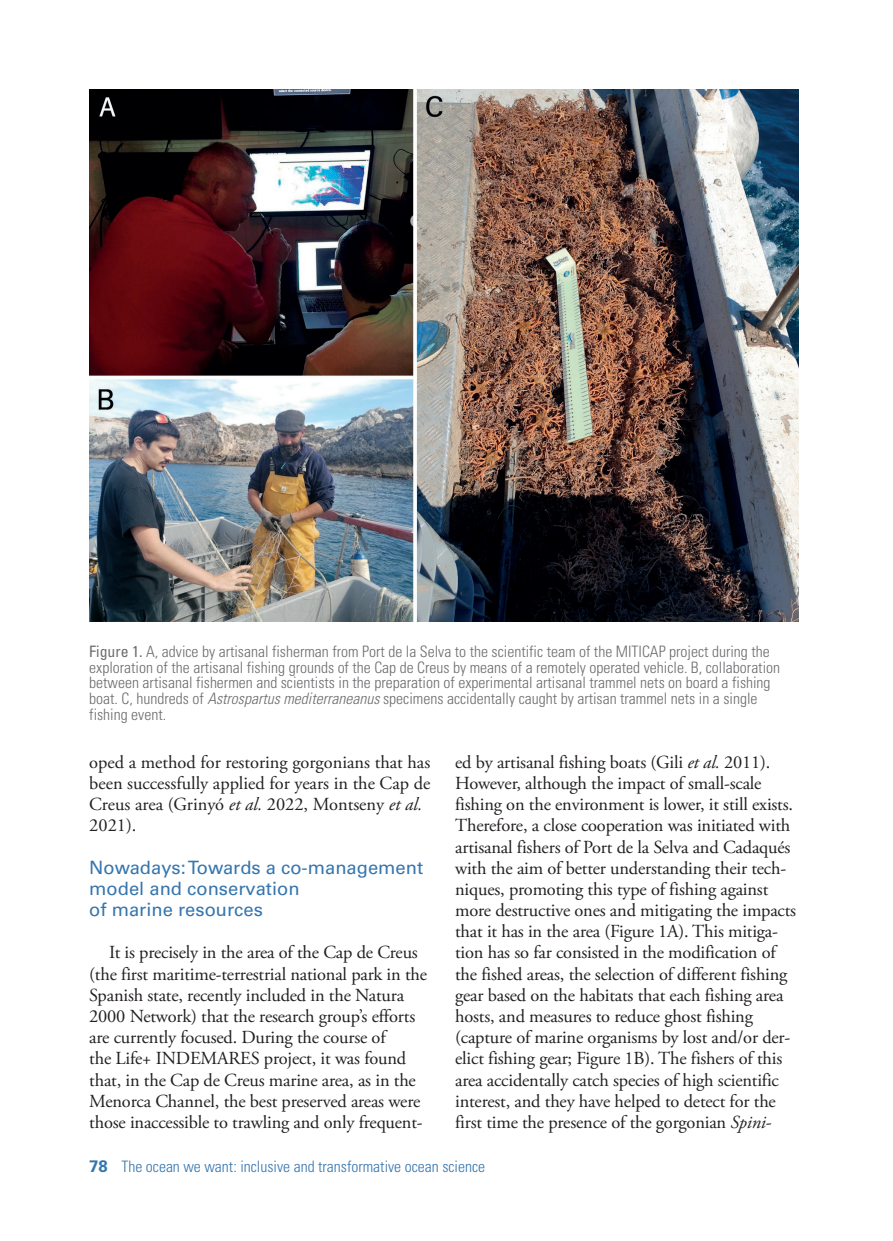
<style>
.page{position:relative;width:893px;height:1241px;background:#fff}
.page>*{position:absolute;margin:0;border:0;box-sizing:border-box;transform-origin:0 0}
.cos{font:18.38px/21.2px "Adobe Garamond Pro";letter-spacing:-.01em;color:#231f20}
.title_2{font:18.38px/21.2px "Univers";color:#3676ae}
.peu{font:300 condensed 15.75px/15.8px "Univers";color:#6c6d70}
.t1{font:300 condensed 15.75px "Univers";color:#3676ae}
.s1{font-weight:400}
.s2{font-style:italic}
.s3{font-weight:700;font-stretch:normal;font-size:16.62px}
</style>
<div class="page">
<img style="left:89px;top:90px;width:710px;height:531px">
<p class="peu" style="left:89px;top:643px;width:692px"><span class="s1">Figure 1.</span> A, advice by artisanal fisherman from Port de la Selva to the scientific team of the MITICAP project during the exploration of the artisanal fishing grounds of the Cap de Creus by means of a remotely operated vehicle. B, collaboration between artisanal fishermen and scientists in the preparation of experimental artisanal trammel nets on board a fishing boat. C, hundreds of <span class="s2">Astrospartus mediterraneanus</span> specimens accidentally caught by artisan trammel nets in a single fishing event.</p>
<p class="cos" style="left:89px;top:751px;width:343px">oped a method for restoring gorgonians that has been successfully applied for years in the Cap de Creus area (Grinyó <span class="s2">et al.</span> 2022, Montseny <span class="s2">et al.<br></span>2021).</p>
<p class="title_2" style="left:89px;top:856px;width:335px">Nowadays: Towards a co-management model and conservation<br>of marine resources</p>
<p class="cos" style="left:89px;top:942px;width:339px;text-indent:20px">It is precisely in the area of the Cap de Creus (the first maritime-terrestrial national park in the Spanish state, recently included in the Natura 2000 Network) that the research group’s efforts are currently focused. During the course of<br>the Life+ INDEMARES project, it was found that, in the Cap de Creus marine area, as in the Menorca Channel, the best preserved areas were those inaccessible to trawling and only frequent-</p>
<p class="cos" style="left:455px;top:751px;width:343px">ed by artisanal fishing boats (Gili <span class="s2">et al.</span> 2011).<br>However, although the impact of small-scale fishing on the environment is lower, it still exists.<br>Therefore, a close cooperation was initiated with artisanal fishers of Port de la Selva and Cadaqués with the aim of better understanding their tech&shy;niques, promoting this type of fishing against more destructive ones and mitigating the impacts that it has in the area (Figure 1A). This mitiga&shy;tion has so far consisted in the modification of the fished areas, the selection of different fishing gear based on the habitats that each fishing area hosts, and measures to reduce ghost fishing (capture of marine organisms by lost and/or der&shy;elict fishing gear; Figure 1B). The fishers of this area accidentally catch species of high scientific interest, and they have helped to detect for the first time the presence of the gorgonian <span class="s2">Spini-</span></p>
<p class="t1" style="left:89px;top:1156px;width:397px"><span class="s3">78</span> The ocean we want: inclusive and transformative ocean science</p>
</div>
